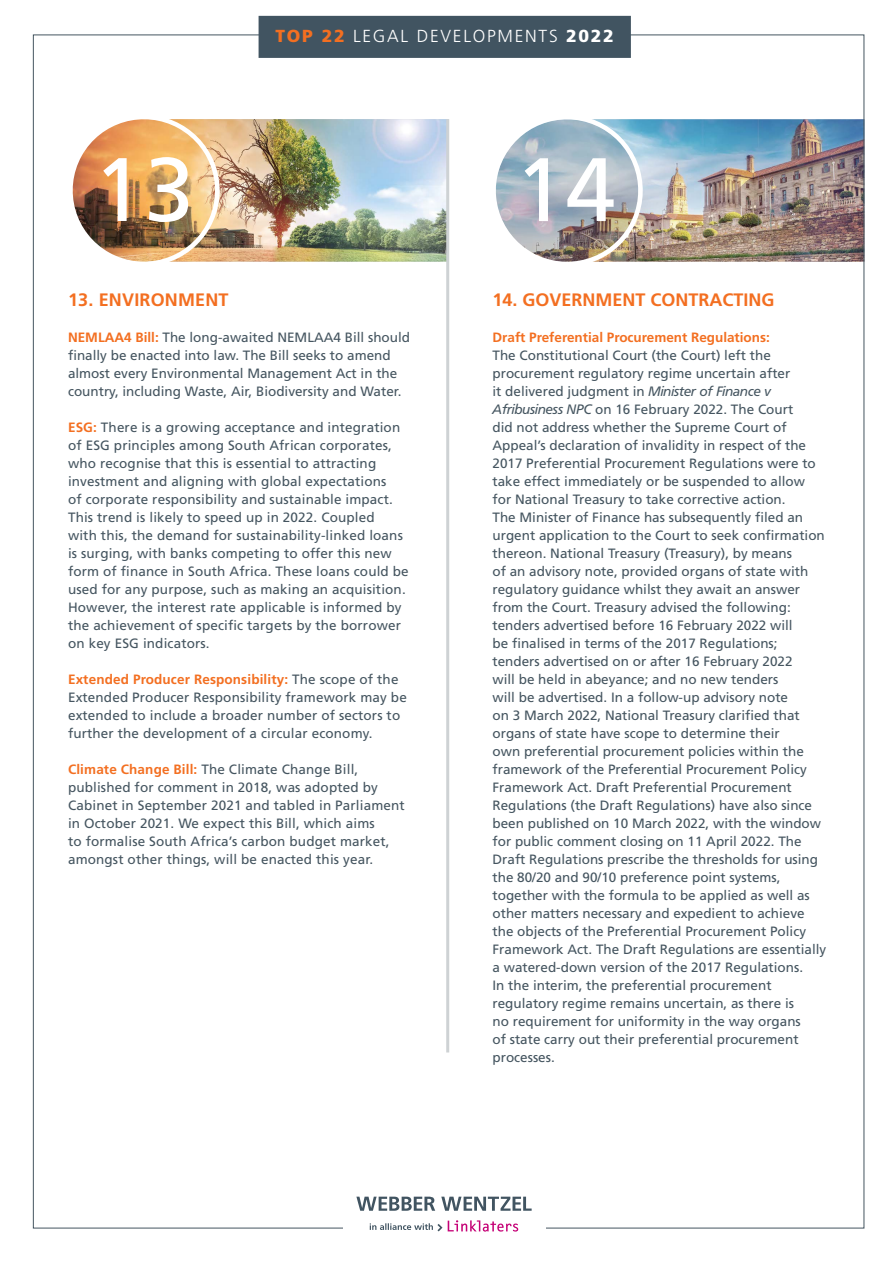
<style>
.page{position:relative;width:893px;height:1263px;background:#fff}
.page>*{position:absolute;margin:0;border:0;box-sizing:border-box;transform-origin:0 0}
.t1{font:90px "Frutiger LT Std";color:#fff}
.t2{font:700 18px "Frutiger LT Std";color:#f36f21}
.t3{font:300 17.4px "Frutiger LT Std";letter-spacing:.1em;color:#fff}
.t4{font:13.5px/18px "Frutiger LT Std";color:#455560}
.t5{font:700 13.5px "Frutiger LT Std";color:#f36f21}
.s1{font-weight:900;color:#f36f21}
.s2{font-weight:900}
.s3{font-weight:700;color:#f36f21}
.s4{font-family:"Frutiger BQ";font-style:italic}
</style>
<div class="page">
<img style="left:651px;top:119px;width:211px;height:143px">
<svg style="left:356px;top:1196px;width:176px;height:15px"></svg>
<svg style="left:448px;top:1220px;width:70px;height:11px"></svg>
<svg style="left:370px;top:1223px;width:72px;height:8px"></svg>
<img style="left:228px;top:119px;width:218px;height:143px">
<img style="left:72px;top:119px;width:156px;height:143px">
<img style="left:496px;top:119px;width:155px;height:143px">
<div style="left:259px;top:16px;width:372px;height:42px;background:#415461"></div>
<hr style="left:446px;top:119px;width:3px;height:933px;background:#ced2d4">
<h1 class="t1" style="left:93px;top:137px;width:102px">13</h1>
<p class="t3" style="left:275px;top:26px;width:340px"><span class="s1">TOP 22</span> LEGAL DEVELOPMENTS <span class="s2">2022</span></p>
<h1 class="t1" style="left:515px;top:137px;width:102px">14</h1>
<h2 class="t2" style="left:68px;top:289px;width:162px">13. ENVIRONMENT</h2>
<p class="t4" style="left:68px;top:328px;width:344px"><span class="s3">NEMLAA4 Bill:</span> The long-awaited NEMLAA4 Bill should finally be enacted into law. The Bill seeks to amend almost every Environmental Management Act in the country, including Waste, Air, Biodiversity and Water.</p>
<p class="t4" style="left:68px;top:418px;width:342px"><span class="s3">ESG:</span> There is a growing acceptance and integration of ESG principles among South African corporates, who recognise that this is essential to attracting investment and aligning with global expectations<br>of corporate responsibility and sustainable impact.<br>This trend is likely to speed up in 2022. Coupled<br>with this, the demand for sustainability-linked loans is surging, with banks competing to offer this new form of finance in South Africa. These loans could be used for any purpose, such as making an acquisition.<br>However, the interest rate applicable is informed by the achievement of specific targets by the borrower on key ESG indicators.</p>
<p class="t4" style="left:68px;top:670px;width:340px"><span class="s3">Extended Producer Responsibility:</span> The scope of the Extended Producer Responsibility framework may be extended to include a broader number of sectors to further the development of a circular economy.</p>
<p class="t4" style="left:68px;top:760px;width:338px"><span class="s3">Climate Change Bill:</span> The Climate Change Bill, published for comment in 2018, was adopted by Cabinet in September 2021 and tabled in Parliament in October 2021. We expect this Bill, which aims<br>to formalise South Africa’s carbon budget market, amongst other things, will be enacted this year.</p>
<h2 class="t2" style="left:492px;top:289px;width:284px">14. GOVERNMENT CONTRACTING</h2>
<p class="t5" style="left:492px;top:329px;width:279px">Draft Preferential Procurement Regulations:</p>
<p class="t4" style="left:492px;top:346px;width:335px">The Constitutional Court (the Court) left the procurement regulatory regime uncertain after<br>it delivered judgment in <span class="s4">Minister of Finance v Afribusiness NPC</span> on 16 February 2022. The Court<br>did not address whether the Supreme Court of Appeal’s declaration of invalidity in respect of the 2017 Preferential Procurement Regulations were to take effect immediately or be suspended to allow for National Treasury to take corrective action.<br>The Minister of Finance has subsequently filed an urgent application to the Court to seek confirmation thereon. National Treasury (Treasury), by means<br>of an advisory note, provided organs of state with regulatory guidance whilst they await an answer from the Court. Treasury advised the following: tenders advertised before 16 February 2022 will<br>be finalised in terms of the 2017 Regulations; tenders advertised on or after 16 February 2022<br>will be held in abeyance; and no new tenders<br>will be advertised. In a follow-up advisory note<br>on 3 March 2022, National Treasury clarified that organs of state have scope to determine their<br>own preferential procurement policies within the framework of the Preferential Procurement Policy Framework Act. Draft Preferential Procurement Regulations (the Draft Regulations) have also since been published on 10 March 2022, with the window for public comment closing on 11 April 2022. The Draft Regulations prescribe the thresholds for using the 80/20 and 90/10 preference point systems, together with the formula to be applied as well as other matters necessary and expedient to achieve the objects of the Preferential Procurement Policy Framework Act. The Draft Regulations are essentially a watered-down version of the 2017 Regulations.<br>In the interim, the preferential procurement regulatory regime remains uncertain, as there is<br>no requirement for uniformity in the way organs<br>of state carry out their preferential procurement processes.</p>
</div>
